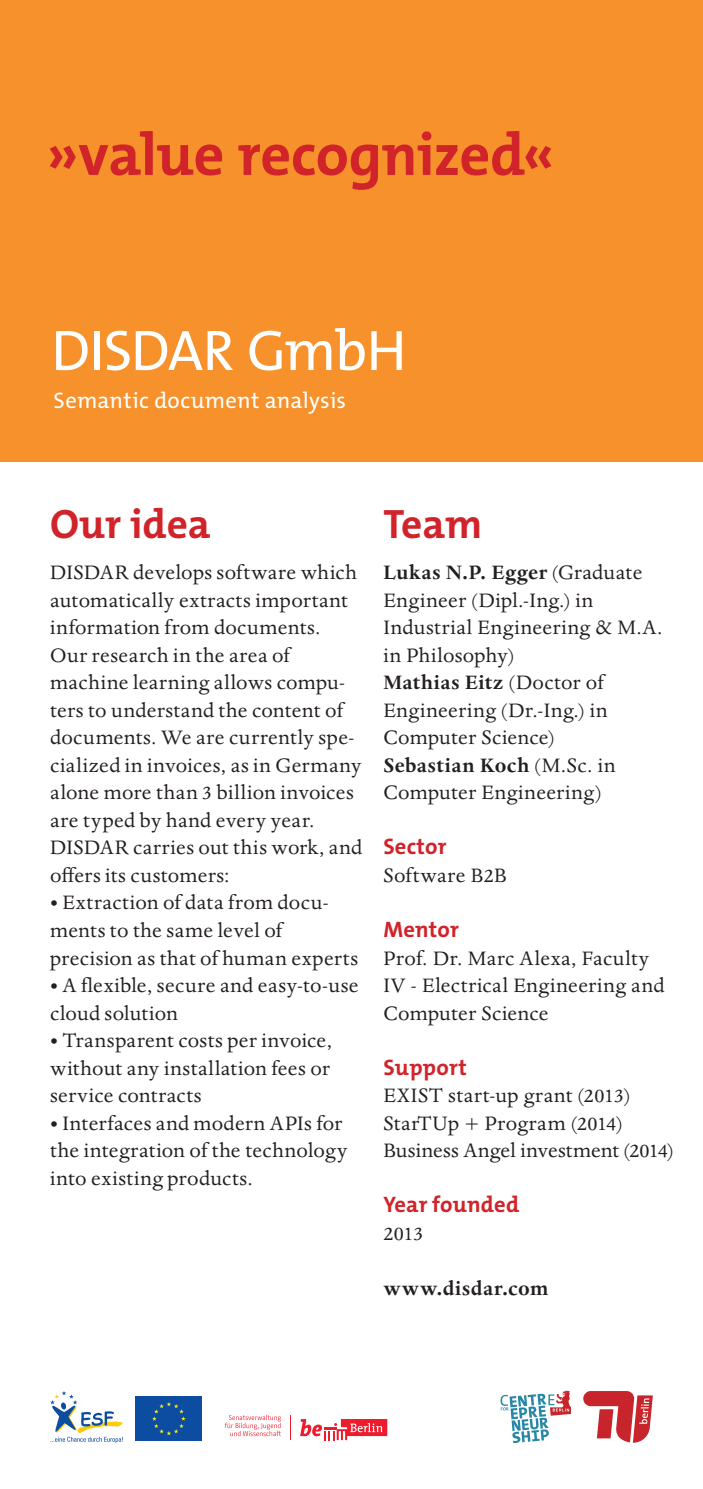
<style>
.page{position:relative;width:703px;height:1489px;background:#fff}
.page>*{position:absolute;margin:0;border:0;box-sizing:border-box;transform-origin:0 0}
.t1{font:60px "The Mix HP7 Bld";letter-spacing:-.01em;color:#d1232a}
.t2{font:57.5px "The Mix HP5 Plain";letter-spacing:-.025em;color:#fff}
.t3{font:41.25px "The Mix HP7 Bld";color:#d1232a}
.t4{font:22.5px/27.5px "Dante MT Std";letter-spacing:.015em;color:#231f20}
.t5{font:22.5px "The Mix HP7 Bld";letter-spacing:.01em;color:#d1232a}
.t6{font:22.5px "The Mix HP5 Plain";letter-spacing:.015em;color:#fff}
.t7{font:700 22.5px "Dante MT Std";letter-spacing:.025em;color:#231f20}
.s1{font-weight:700}
</style>
<div class="page">
<div style="left:0;top:0;width:703px;height:462px;background:#f6912b"></div>
<div style="left:134px;top:1395px;width:69px;height:47px;background:#0d4da1"></div>
<svg style="left:152px;top:1402px;width:34px;height:33px"></svg>
<svg style="left:300px;top:1419px;width:87px;height:21px"></svg>
<svg style="left:290px;top:1415px;width:1px;height:25px"></svg>
<svg style="left:225px;top:1414px;width:56px;height:22px"></svg>
<svg style="left:50px;top:1391px;width:73px;height:52px"></svg>
<svg style="left:500px;top:1390px;width:71px;height:53px"></svg>
<svg style="left:583px;top:1391px;width:69px;height:51px"></svg>
<h1 class="t1" style="left:46px;top:116px;width:510px">»value recognized«</h1>
<h2 class="t2" style="left:51px;top:314px;width:357px">DISDAR GmbH</h2>
<p class="t6" style="left:54px;top:385px;width:294px">Semantic document analysis</p>
<h3 class="t3" style="left:50px;top:498px;width:162px">Our idea</h3>
<p class="t4" style="left:50px;top:559px;width:313px">DISDAR develops software which automatically extracts important information from documents.<br>Our research in the area of machine learning allows compu&shy;ters to understand the content of documents. We are currently spe&shy;cialized in invoices, as in Germany alone more than 3 billion invoices are typed by hand every year.<br>DISDAR carries out this work, and offers its customers:</p>
<p class="t4" style="left:50px;top:889px;width:309px">• Extraction of data from docu&shy;ments to the same level of precision as that of human experts</p>
<p class="t4" style="left:50px;top:971px;width:310px">• A flexible, secure and easy-to-use cloud solution</p>
<p class="t4" style="left:50px;top:1026px;width:283px;text-align:justify">• Transparent costs per invoice, without any installation fees or service contracts</p>
<p class="t4" style="left:50px;top:1109px;width:299px">• Interfaces and modern APIs for the integration of the technology into existing products.</p>
<h3 class="t3" style="left:383px;top:498px;width:100px">Team</h3>
<p class="t4" style="left:383px;top:559px;width:281px"><span class="s1">Lukas N.P. Egger</span> (Graduate<br>Engineer (Dipl.-Ing.) in<br>Industrial Engineering &amp; M.A. in Philosophy)<br><span class="s1">Mathias Eitz</span> (Doctor of<br>Engineering (Dr.-Ing.) in<br>Computer Science)<br><span class="s1">Sebastian Koch</span> (M.Sc. in<br>Computer Engineering)</p>
<p class="t5" style="left:383px;top:832px;width:65px">Sector</p>
<p class="t4" style="left:383px;top:861px;width:125px">Software B2B</p>
<p class="t5" style="left:383px;top:915px;width:77px">Mentor</p>
<p class="t4" style="left:383px;top:944px;width:282px">Prof. Dr. Marc Alexa, Faculty<br>IV - Electrical Engineering and<br>Computer Science</p>
<p class="t5" style="left:383px;top:1052px;width:85px">Support</p>
<p class="t4" style="left:383px;top:1081px;width:291px">EXIST start-up grant (2013)<br>StarTUp + Program (2014)<br>Business Angel investment (2014)</p>
<p class="t5" style="left:383px;top:1190px;width:137px">Year founded</p>
<p class="t4" style="left:383px;top:1219px;width:42px">2013</p>
<p class="t7" style="left:383px;top:1275px;width:166px">www.disdar.com</p>
</div>
